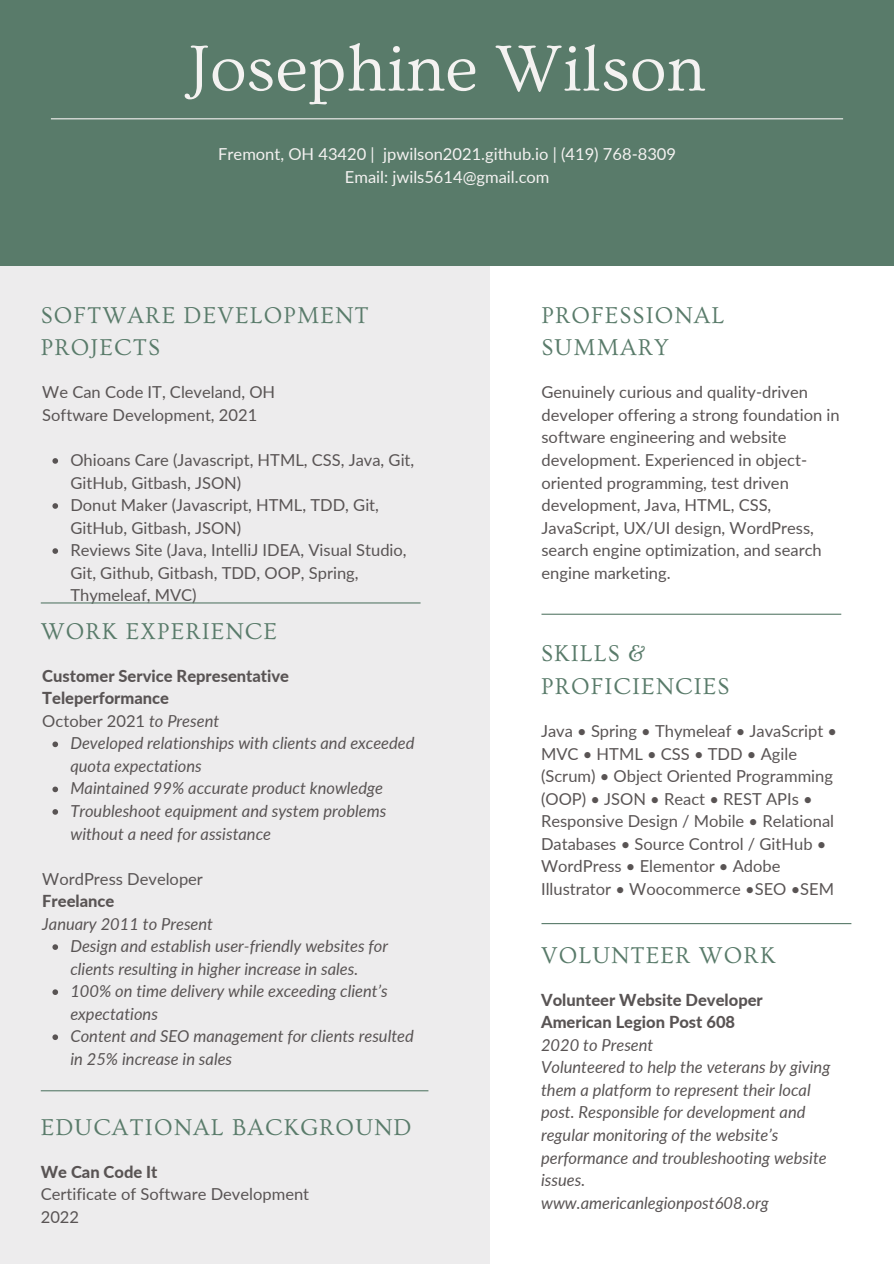
<style>
.page{position:relative;width:894px;height:1264px;background:#fff}
.page>*{position:absolute;margin:0;border:0;box-sizing:border-box;transform-origin:0 0}
.t1{font:67.5px "Ovo";color:#f4f2f1}
.t2{font:24px/32.7px "Ovo";letter-spacing:.045em;color:#597b6a}
.t3{font:16.5px/22.5px "Lato";color:#595454}
.t4{font:italic 16.5px/22.5px "Lato";color:#595454}
.t5{font:800 16.5px "Lato";color:#595454}
.t6{font:16.5px "Lato";color:#f4f2f1}
.s1{font-style:italic}
</style>
<div class="page">
<div style="left:0;top:226px;width:489px;height:1037px;background:#edeced"></div>
<div style="left:0;top:0;width:893px;height:265px;background:#597b6a"></div>
<hr style="left:51px;top:118px;width:791px;height:1px;background:#f4f2f1">
<hr style="left:541px;top:923px;width:310px;height:1px;background:#597b6a">
<hr style="left:541px;top:613px;width:300px;height:1px;background:#597b6a">
<hr style="left:41px;top:1090px;width:387px;height:1px;background:#597b6a">
<svg style="left:52px;top:741px;width:6px;height:6px"></svg>
<svg style="left:52px;top:786px;width:6px;height:6px"></svg>
<svg style="left:52px;top:809px;width:6px;height:5px"></svg>
<svg style="left:52px;top:944px;width:6px;height:5px"></svg>
<svg style="left:52px;top:989px;width:6px;height:6px"></svg>
<svg style="left:52px;top:1034px;width:6px;height:6px"></svg>
<svg style="left:52px;top:458px;width:6px;height:6px"></svg>
<svg style="left:52px;top:503px;width:6px;height:6px"></svg>
<svg style="left:52px;top:548px;width:6px;height:6px"></svg>
<hr style="left:41px;top:602px;width:379px;height:1px;background:#597b6a">
<p class="t1" style="left:188px;top:32px;width:519px">Josephine Wilson</p>
<p class="t6" style="left:218px;top:144px;width:459px">Fremont, OH 43420 | jpwilson2021.github.io | (419) 768-8309</p>
<p class="t6" style="left:345px;top:166px;width:206px">Email: jwils5614@gmail.com</p>
<p class="t2" style="left:41px;top:299px;width:329px">SOFTWARE DEVELOPMENT<br>PROJECTS</p>
<p class="t3" style="left:42px;top:381px;width:234px">We Can Code IT, Cleveland, OH</p>
<p class="t3" style="left:42px;top:403px;width:216px">Software Development, 2021</p>
<p class="t3" style="left:70px;top:448px;width:345px">Ohioans Care (Javascript, HTML, CSS, Java, Git,<br>GitHub, Gitbash, JSON)</p>
<p class="t3" style="left:70px;top:493px;width:310px">Donut Maker (Javascript, HTML, TDD, Git,<br>GitHub, Gitbash, JSON)</p>
<p class="t3" style="left:70px;top:538px;width:338px">Reviews Site (Java, IntelliJ IDEA, Visual Studio,<br>Git, Github, Gitbash, TDD, OOP, Spring,<br>Thymeleaf, MVC)</p>
<p class="t2" style="left:41px;top:615px;width:237px">WORK EXPERIENCE</p>
<p class="t5" style="left:42px;top:665px;width:248px">Customer Service Representative</p>
<p class="t5" style="left:42px;top:688px;width:128px">Teleperformance</p>
<p class="t3" style="left:42px;top:709px;width:178px">October 2021 <span class="s1">to Present</span></p>
<p class="t4" style="left:70px;top:731px;width:345px">Developed relationships with clients and exceeded quota expectations</p>
<p class="t4" style="left:70px;top:776px;width:314px">Maintained 99% accurate product knowledge</p>
<p class="t4" style="left:70px;top:799px;width:317px">Troubleshoot equipment and system problems without a need for assistance</p>
<p class="t3" style="left:42px;top:867px;width:162px">WordPress Developer</p>
<p class="t5" style="left:42px;top:890px;width:74px">Freelance</p>
<p class="t4" style="left:42px;top:912px;width:172px">January 2011 to Present</p>
<p class="t4" style="left:70px;top:934px;width:319px">Design and establish user-friendly websites for clients resulting in higher increase in sales.</p>
<p class="t4" style="left:70px;top:979px;width:319px">100% on time delivery while exceeding client’s expectations</p>
<p class="t4" style="left:70px;top:1024px;width:345px">Content and SEO management for clients resulted in 25% increase in sales</p>
<p class="t2" style="left:41px;top:1111px;width:372px">EDUCATIONAL BACKGROUND</p>
<p class="t5" style="left:41px;top:1161px;width:118px">We Can Code It</p>
<p class="t3" style="left:41px;top:1182px;width:270px">Certificate of Software Development</p>
<p class="t3" style="left:41px;top:1205px;width:40px">2022</p>
<p class="t2" style="left:541px;top:299px;width:184px">PROFESSIONAL<br>SUMMARY</p>
<p class="t3" style="left:541px;top:381px;width:299px">Genuinely curious and quality-driven developer offering a strong foundation in software engineering and website development. Experienced in object&shy;oriented programming, test driven development, Java, HTML, CSS, JavaScript, UX/UI design, WordPress, search engine optimization, and search engine marketing.</p>
<p class="t2" style="left:541px;top:637px;width:190px">SKILLS &amp;<br>PROFICIENCIES</p>
<p class="t3" style="left:541px;top:719px;width:297px">Java • Spring • Thymeleaf • JavaScript • MVC • HTML • CSS • TDD • Agile (Scrum) • Object Oriented Programming (OOP) • JSON • React • REST APIs • Responsive Design / Mobile • Relational Databases • Source Control / GitHub • WordPress • Elementor • Adobe Illustrator • Woocommerce •SEO •SEM</p>
<p class="t2" style="left:541px;top:939px;width:236px">VOLUNTEER WORK</p>
<p class="t5" style="left:541px;top:989px;width:223px">Volunteer Website Developer</p>
<p class="t5" style="left:541px;top:1012px;width:195px">American Legion Post 608</p>
<p class="t4" style="left:541px;top:1033px;width:114px">2020 to Present</p>
<p class="t4" style="left:541px;top:1055px;width:291px">Volunteered to help the veterans by giving them a platform to represent their local post. Responsible for development and regular monitoring of the website’s performance and troubleshooting website issues.</p>
<p class="t4" style="left:541px;top:1190px;width:229px">www.americanlegionpost608.org</p>
</div>
